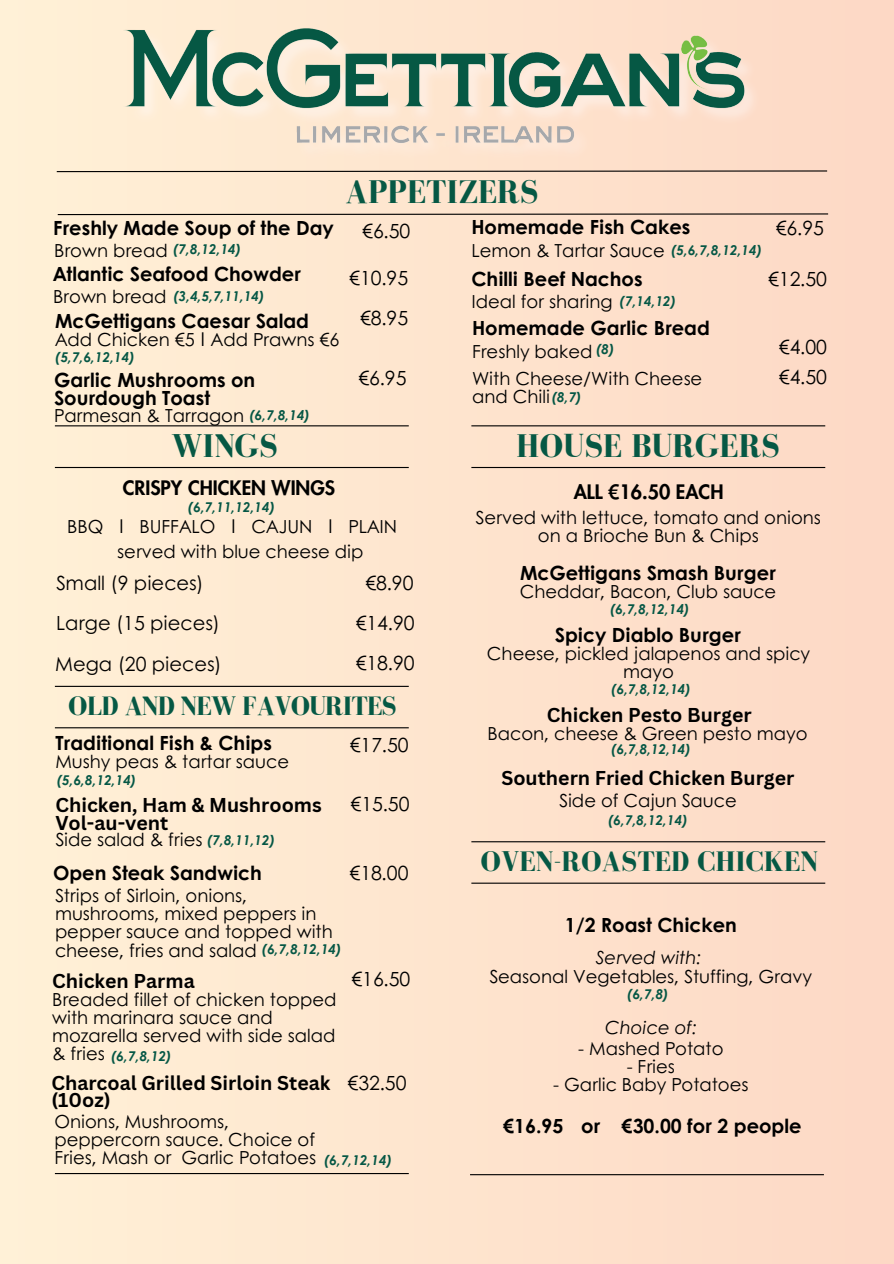
<style>
.page{position:relative;width:894px;height:1264px;background:#fff}
.page>*{position:absolute;margin:0;border:0;box-sizing:border-box;transform-origin:0 0}
.t1{font:700 33.6px "Bodoni FLF";color:#065844}
.t2{font:700 28.95px "Bodoni FLF";color:#065844}
.t3{font:700 27.3px "Bodoni FLF";letter-spacing:-.035em;color:#065844}
.t4{font:700 19.5px/18px "Century Gothic";color:#000}
.t5{font:19.5px "Century Gothic";color:#000}
.t6{font:700 19.5px/17.5px "Canva Sans";color:#000}
.t7{font:800 19.5px "Futura LT Pro";color:#000}
.t8{font:18px/18px "Century Gothic";color:#000}
.t9{font:italic 18px "Century Gothic";color:#000}
.t10{font:italic 700 13.5px "Century Gothic";color:#055745}
</style>
<div class="page">
<div style="left:0;top:0;width:893px;height:1263px;background:#fee4ce"></div>
<img style="left:66px;top:25px;width:684px;height:145px">
<svg style="left:57px;top:213px;width:772px;height:3px"></svg>
<hr style="left:55px;top:467px;width:353px;height:1px;background:#000">
<hr style="left:55px;top:425px;width:353px;height:1px;background:#000">
<hr style="left:471px;top:425px;width:354px;height:1px;background:#000">
<hr style="left:471px;top:467px;width:354px;height:1px;background:#000">
<hr style="left:55px;top:685px;width:353px;height:2px;background:#000">
<hr style="left:55px;top:727px;width:353px;height:1px;background:#000">
<hr style="left:471px;top:841px;width:354px;height:1px;background:#000">
<hr style="left:471px;top:882px;width:354px;height:1px;background:#000">
<hr style="left:55px;top:1172px;width:353px;height:2px;background:#000">
<hr style="left:470px;top:1174px;width:353px;height:1px;background:#000">
<svg style="left:56px;top:170px;width:772px;height:3px"></svg>
<h1 class="t1" style="left:345px;top:173px;width:195px">APPETIZERS</h1>
<h5 class="t4" style="left:53px;top:218px;width:282px">Freshly Made Soup of the Day</h5>
<h6 class="t8" style="left:54px;top:240px;width:115px">Brown bread</h6>
<h6 class="t10" style="left:173px;top:239px;width:69px">(7,8,12,14)</h6>
<p class="t10" style="left:173px;top:286px;width:92px">(3,4,5,7,11,14)</p>
<h6 class="t4" style="left:53px;top:264px;width:249px">Atlantic Seafood Chowder</h6>
<h5 class="t8" style="left:53px;top:287px;width:115px">Brown bread</h5>
<h6 class="t4" style="left:55px;top:311px;width:255px">McGettigans Caesar Salad</h6>
<p class="t8" style="left:55px;top:330px;width:286px">Add Chicken €5 Add Prawns €6</p>
<p class="t10" style="left:55px;top:347px;width:80px">(5,7,6,12,14)</p>
<p class="t5" style="left:362px;top:216px;width:50px">€6.50</p>
<h6 class="t5" style="left:349px;top:263px;width:60px">€10.95</h6>
<h5 class="t5" style="left:360px;top:303px;width:50px">€8.95</h5>
<h2 class="t4" style="left:471px;top:217px;width:220px">Homemade Fish Cakes</h2>
<p class="t5" style="left:775px;top:213px;width:50px">€6.95</p>
<h6 class="t8" style="left:471px;top:240px;width:195px">Lemon &amp; Tartar Sauce</h6>
<h6 class="t10" style="left:670px;top:240px;width:92px">(5,6,7,8,12,14)</h6>
<p class="t10" style="left:619px;top:291px;width:57px">(7,14,12)</p>
<h6 class="t4" style="left:471px;top:269px;width:173px">Chilli Beef Nachos</h6>
<p class="t5" style="left:768px;top:264px;width:60px">€12.50</p>
<h6 class="t8" style="left:471px;top:292px;width:143px">Ideal for sharing</h6>
<h6 class="t4" style="left:472px;top:318px;width:239px">Homemade Garlic Bread</h6>
<p class="t8" style="left:472px;top:341px;width:122px">Freshly baked</p>
<p class="t10" style="left:596px;top:339px;width:19px">(8)</p>
<p class="t5" style="left:778px;top:332px;width:50px">€4.00</p>
<h6 class="t4" style="left:54px;top:370px;width:203px">Garlic Mushrooms on<br>Sourdough Toast</h6>
<p class="t8" style="left:54px;top:405px;width:191px">Parmesan &amp; Tarragon</p>
<h6 class="t10" style="left:249px;top:404px;width:61px">(6,7,8,14)</h6>
<h6 class="t5" style="left:358px;top:363px;width:50px">€6.95</h6>
<h6 class="t8" style="left:472px;top:368px;width:232px">With Cheese/With Cheese and Chili</h6>
<p class="t5" style="left:778px;top:362px;width:50px">€4.50</p>
<h5 class="t10" style="left:551px;top:386px;width:31px">(8,7)</h5>
<h6 class="t1" style="left:171px;top:428px;width:108px">WINGS</h6>
<h5 class="t1" style="left:516px;top:428px;width:265px">HOUSE BURGERS</h5>
<h6 class="t7" style="left:123px;top:479px;width:214px">CRISPY CHICKEN WINGS</h6>
<h6 class="t7" style="left:573px;top:483px;width:151px">ALL €16.50 EACH</h6>
<p class="t8" style="left:475px;top:508px;width:347px;text-align:center">Served with lettuce, tomato and onions on a Brioche Bun &amp; Chips</p>
<h3 class="t10" style="left:188px;top:496px;width:88px">(6,7,11,12,14)</h3>
<h6 class="t8" style="left:67px;top:517px;width:38px">BBQ</h6>
<h6 class="t8" style="left:139px;top:517px;width:78px">BUFFALO</h6>
<h6 class="t8" style="left:251px;top:517px;width:62px">CAJUN</h6>
<h6 class="t8" style="left:348px;top:517px;width:50px">PLAIN</h6>
<p class="t8" style="left:117px;top:541px;width:248px">served with blue cheese dip</p>
<h6 class="t5" style="left:56px;top:568px;width:149px">Small (9 pieces)</h6>
<h5 class="t5" style="left:365px;top:568px;width:50px">€8.90</h5>
<h6 class="t5" style="left:56px;top:608px;width:165px">Large (15 pieces)</h6>
<p class="t5" style="left:355px;top:608px;width:60px">€14.90</p>
<h1 class="t5" style="left:55px;top:649px;width:168px">Mega (20 pieces)</h1>
<h5 class="t5" style="left:355px;top:648px;width:60px">€18.90</h5>
<h6 class="t4" style="left:520px;top:563px;width:257px">McGettigans Smash Burger</h6>
<h5 class="t8" style="left:519px;top:582px;width:258px">Cheddar, Bacon, Club sauce</h5>
<h6 class="t10" style="left:610px;top:599px;width:80px">(6,7,8,12,14)</h6>
<p class="t4" style="left:554px;top:625px;width:188px">Spicy Diablo Burger</p>
<p class="t8" style="left:487px;top:643px;width:325px;text-align:center">Cheese, pickled jalapenos and spicy mayo</p>
<h6 class="t10" style="left:611px;top:678px;width:80px">(6,7,8,12,14)</h6>
<p class="t6" style="left:546px;top:705px;width:206px">Chicken Pesto Burger</p>
<p class="t8" style="left:487px;top:723px;width:321px">Bacon, cheese &amp; Green pesto mayo</p>
<h6 class="t10" style="left:611px;top:739px;width:80px">(6,7,8,12,14)</h6>
<p class="t6" style="left:501px;top:768px;width:294px">Southern Fried Chicken Burger</p>
<p class="t8" style="left:559px;top:790px;width:179px">Side of Cajun Sauce</p>
<h6 class="t10" style="left:608px;top:810px;width:80px">(6,7,8,12,14)</h6>
<h5 class="t3" style="left:68px;top:691px;width:330px">OLD AND NEW FAVOURITES</h5>
<p class="t4" style="left:55px;top:732px;width:218px">Traditional Fish &amp; Chips</p>
<h2 class="t8" style="left:55px;top:751px;width:235px">Mushy peas &amp; tartar sauce</h2>
<p class="t5" style="left:350px;top:729px;width:60px">€17.50</p>
<h6 class="t10" style="left:57px;top:770px;width:80px">(5,6,8,12,14)</h6>
<h6 class="t6" style="left:55px;top:795px;width:268px">Chicken, Ham &amp; Mushrooms<br>Vol-au-vent</h6>
<h6 class="t5" style="left:350px;top:788px;width:60px">€15.50</h6>
<h6 class="t4" style="left:53px;top:863px;width:210px">Open Steak Sandwich</h6>
<p class="t8" style="left:55px;top:886px;width:279px">Strips of Sirloin, onions, mushrooms, mixed peppers in pepper sauce and topped with cheese, fries and salad</p>
<h6 class="t8" style="left:55px;top:830px;width:148px">Side salad &amp; fries</h6>
<h6 class="t10" style="left:207px;top:829px;width:69px">(7,8,11,12)</h6>
<h4 class="t2" style="left:480px;top:845px;width:339px">OVEN-ROASTED CHICKEN</h4>
<p class="t5" style="left:349px;top:858px;width:60px">€18.00</p>
<h6 class="t4" style="left:564px;top:915px;width:173px">1/2 Roast Chicken</h6>
<p class="t10" style="left:262px;top:938px;width:80px">(6,7,8,12,14)</p>
<h6 class="t9" style="left:595px;top:943px;width:107px">Served with:</h6>
<h6 class="t8" style="left:489px;top:966px;width:324px">Seasonal Vegetables, Stuffing, Gravy</h6>
<p class="t5" style="left:351px;top:964px;width:60px">€16.50</p>
<h1 class="t6" style="left:52px;top:971px;width:144px">Chicken Parma</h1>
<h3 class="t8" style="left:52px;top:990px;width:286px">Breaded fillet of chicken topped with marinara sauce and mozarella served with side salad &amp; fries</h3>
<h5 class="t10" style="left:627px;top:983px;width:42px">(6,7,8)</h5>
<h6 class="t9" style="left:604px;top:1013px;width:93px">Choice of:</h6>
<h6 class="t8" style="left:578px;top:1038px;width:147px">- Mashed Potato</h6>
<h6 class="t8" style="left:626px;top:1056px;width:50px">- Fries</h6>
<h6 class="t8" style="left:553px;top:1074px;width:197px">- Garlic Baby Potatoes</h6>
<h5 class="t10" style="left:111px;top:1046px;width:61px">(6,7,8,12)</h5>
<p class="t6" style="left:51px;top:1073px;width:280px">Charcoal Grilled Sirloin Steak</p>
<p class="t5" style="left:347px;top:1068px;width:60px">€32.50</p>
<p class="t6" style="left:51px;top:1090px;width:61px">(10oz)</p>
<h6 class="t8" style="left:54px;top:1111px;width:263px">Onions, Mushrooms, peppercorn sauce. Choice of<br>Fries, Mash or Garlic Potatoes</h6>
<h6 class="t4" style="left:620px;top:1115px;width:182px">€30.00 for 2 people</h6>
<h6 class="t4" style="left:502px;top:1115px;width:62px">€16.95</h6>
<h6 class="t4" style="left:581px;top:1115px;width:21px">or</h6>
<h6 class="t10" style="left:324px;top:1149px;width:69px">(6,7,12,14)</h6>
</div>
